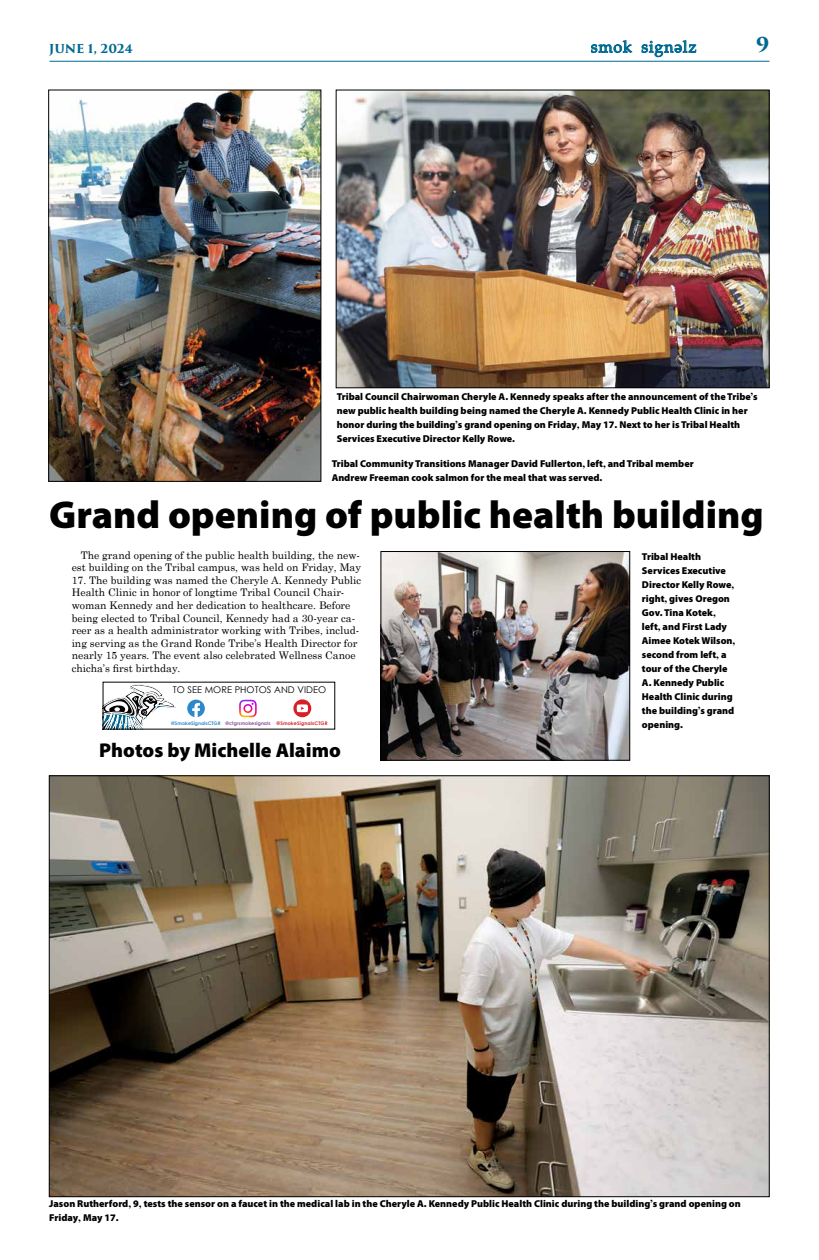
<style>
.page{position:relative;width:819px;height:1260px;background:#fff}
.page>*{position:absolute;margin:0;border:0;box-sizing:border-box;transform-origin:0 0}
.t1{font:900 39px "Myriad Pro";color:#000}
.t2{font:900 20px "Myriad Pro";color:#000}
.t3{font:700 20px "Trajan Pro 3";color:#006991}
.t4{font:16px "Chinuk Wawa Normal";letter-spacing:.05em;color:#006991}
.t5{font:700 12px "Trajan Pro 3";color:#006991}
.t6{font:10.5px/12.6px "Century Schoolbook";color:#000;text-align:right}
.t7{font:900 10px/14px "Myriad Pro";color:#000}
.t8{font:9.3px "Century Gothic";letter-spacing:.005em;color:#000}
.t9{font:700 4.9px "Century Gothic";letter-spacing:.005em;color:#2f8aca}
.t10{font:700 4.9px "Century Gothic";letter-spacing:.03em;color:#d81f27}
.s1{font-family:"Century Schoolbook";font-weight:700}
.s2{color:#8d4e9e}
</style>
<div class="page">
<hr style="left:50px;top:61px;width:720px;height:1px;background:#006991">
<svg style="left:591px;top:40px;width:41px;height:13px"></svg>
<svg style="left:641px;top:40px;width:56px;height:17px"></svg>
<img style="left:51px;top:778px;width:717px;height:417px">
<img style="left:338px;top:92px;width:429px;height:294px">
<div style="left:336px;top:90px;width:433px;height:298px;border:1px solid #000"></div>
<img style="left:50px;top:92px;width:269px;height:388px">
<div style="left:48px;top:90px;width:273px;height:392px;border:1px solid #000"></div>
<img style="left:383px;top:553px;width:245px;height:206px">
<div style="left:381px;top:551px;width:249px;height:210px;border:1px solid #000"></div>
<svg style="left:187px;top:700px;width:18px;height:17px"></svg>
<svg style="left:239px;top:700px;width:18px;height:17px"></svg>
<svg style="left:293px;top:699px;width:18px;height:18px"></svg>
<svg style="left:105px;top:684px;width:71px;height:43px"></svg>
<p class="t5" style="left:49px;top:39px;width:86px">JUNE 1, 2024</p>
<h3 class="t4" style="left:591px;top:38px;width:107px">sNok signflz</h3>
<h2 class="t3" style="left:756px;top:30px;width:15px">9</h2>
<p class="t7" style="left:337px;top:389px;width:423px">Tribal Council Chairwoman Cheryle A. Kennedy speaks after the announcement of the Tribe<span class="s1">’</span>s new public health building being named the Cheryle A. Kennedy Public Health Clinic in her honor during the building<span class="s1">’</span>s grand opening on Friday<span class="s1">,</span> May 17. Next to her is Tribal Health Services Executive Director Kelly Rowe.</p>
<p class="t7" style="left:332px;top:456px;width:364px">Tribal Community Transitions Manager David Fullerton<span class="s1">,</span> left<span class="s1">,</span> and Tribal member<br>Andrew Freeman cook salmon for the meal that was served.</p>
<h1 class="t1" style="left:49px;top:489px;width:716px">Grand opening of public health building</h1>
<p class="t6" style="left:72px;top:548px;width:291px">The grand opening of the public health building, the new&shy;est building on the Tribal campus, was held on Friday, May</p>
<p class="t6" style="left:72px;top:573px;width:291px;text-align:left">17. The building was named the Cheryle A. Kennedy Public Health Clinic in honor of longtime Tribal Council Chair&shy;woman Kennedy and her dedication to healthcare. Before being elected to Tribal Council, Kennedy had a 30-year ca&shy;reer as a health administrator working with Tribes, includ&shy;ing serving as the Grand Ronde Tribe’s Health Director for nearly 15 years. The event also celebrated Wellness Canoe chicha’s first birthday.</p>
<p class="t8" style="left:173px;top:683px;width:155px">TO SEE MORE PHOTOS AND VIDEO</p>
<p class="t9" style="left:171px;top:719px;width:101px">@SmokeSignalsCTGR <span class="s2">@ctgrsmokesignals</span></p>
<p class="t10" style="left:277px;top:719px;width:53px">@SmokeSignalsCTGR</p>
<h2 class="t2" style="left:99px;top:737px;width:243px">Photos by Michelle Alaimo</h2>
<p class="t7" style="left:642px;top:549px;width:95px">Tribal Health<br>Services Executive<br>Director Kelly Rowe<span class="s1">, </span>right<span class="s1">,</span> gives Oregon<br>Gov. Tina Kotek<span class="s1">, </span>left<span class="s1">,</span> and First Lady<br>Aimee Kotek Wilson<span class="s1">, </span>second from left<span class="s1">,</span> a tour of the Cheryle<br>A. Kennedy Public<br>Health Clinic during the building<span class="s1">’</span>s grand opening.</p>
<p class="t7" style="left:49px;top:1196px;width:693px">Jason Rutherford<span class="s1">,</span> 9<span class="s1">,</span> tests the sensor on a faucet in the medical lab in the Cheryle A. Kennedy Public Health Clinic during the building<span class="s1">’</span>s grand opening on<br>Friday<span class="s1">,</span> May 17.</p>
</div>
